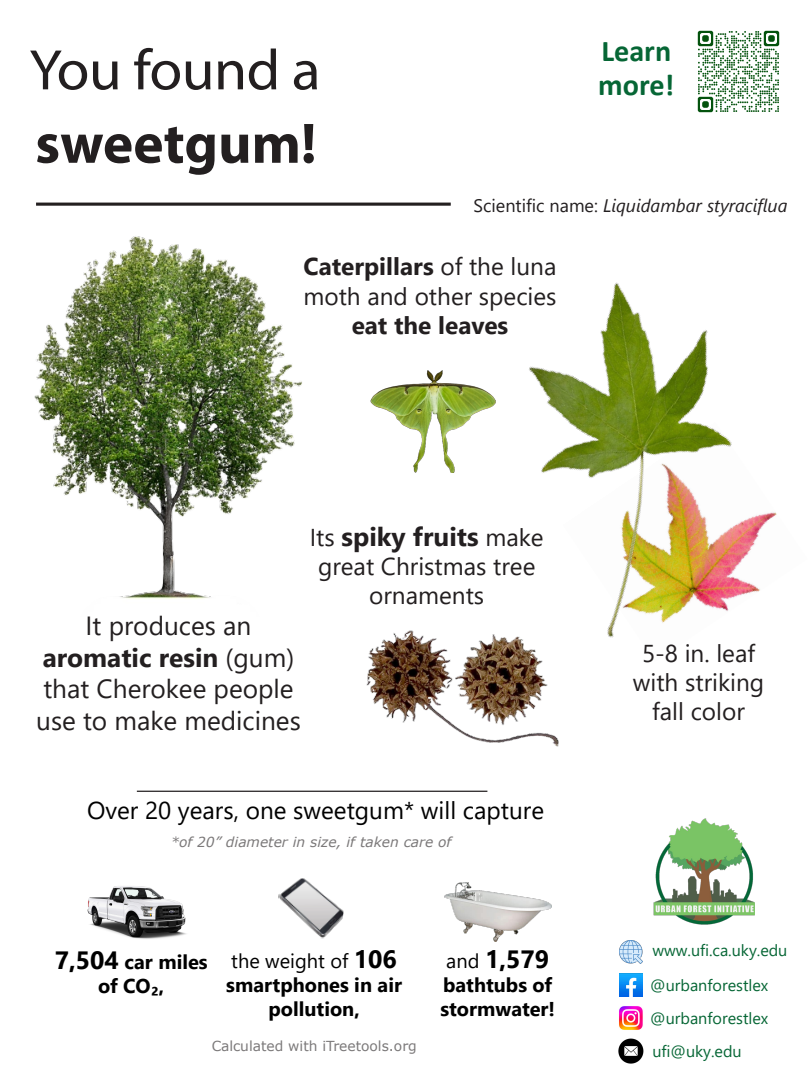
<style>
.page{position:relative;width:810px;height:1080px;background:#fff}
.page>*{position:absolute;margin:0;border:0;box-sizing:border-box;transform-origin:0 0}
.Species_header{font:700 57.5px "Myriad Pro";color:#231f20}
.t1{font:57.5px "Myriad Pro";letter-spacing:-.01em;color:#231f20;scale:1.04 1}
.t2{font:700 30.25px/34.4px "Calibri";color:#066635}
.t3{font:26.25px/31.5px "Segoe UI";color:#231f20;text-align:center}
.t4{font:700 26.25px "Segoe UI";color:#231f20}
.t5{font:700 25px "Segoe UI";color:#000}
.t6{font:24.38px/29.2px "Segoe UI";color:#231f20;text-align:center}
.t7{font:24.38px "Segoe UI";color:#000}
.t8{font:700 20px/24px "Segoe UI";color:#000;text-align:center}
.t9{font:italic 18.12px "Segoe UI";color:#231f20}
.t10{font:16.19px "Segoe UI";color:#066635}
.t11{font:italic 13.81px "Verdana";color:#231f20}
.t12{font:13.81px "Verdana";color:#231f20}
.s1{font-style:normal}
.s2{font-weight:700}
.s3{font-weight:400;font-size:24.38px}
.s4{font-size:25px}
.s5{font-weight:400}
.s6{font-weight:400;font-size:20px}
</style>
<div class="page">
<img style="left:697px;top:30px;width:83px;height:83px">
<img style="left:529px;top:282px;width:248px;height:356px">
<img style="left:366px;top:627px;width:197px;height:120px">
<img style="left:34px;top:236px;width:268px;height:363px">
<img style="left:370px;top:370px;width:126px;height:103px">
<img style="left:444px;top:882px;width:107px;height:59px">
<img style="left:278px;top:878px;width:66px;height:60px">
<img style="left:87px;top:886px;width:99px;height:53px">
<hr style="left:137px;top:791px;width:350px;height:1px;background:#231f20">
<hr style="left:36px;top:203px;width:415px;height:3px;background:#231f20">
<img style="left:653px;top:819px;width:102px;height:106px">
<img style="left:618px;top:1038px;width:26px;height:26px">
<img style="left:620px;top:973px;width:23px;height:23px">
<img style="left:619px;top:1006px;width:24px;height:24px">
<img style="left:620px;top:940px;width:23px;height:23px">
<p class="t1" style="left:29px;top:35px;width:282px">You found a</p>
<p class="Species_header" style="left:35px;top:106px;width:283px">sweetgum!</p>
<p class="t2" style="left:598px;top:33px;width:78px">Learn more!</p>
<p class="t9" style="left:473px;top:188px;width:316px"><span class="s1">Scientific name:</span> Liquidambar styraciflua</p>
<p class="t6" style="left:303px;top:250px;width:255px"><span class="s2">Caterpillars</span> of the luna moth and other species <span class="s2">eat the leaves</span></p>
<p class="t3" style="left:36px;top:608px;width:266px">It produces an <span class="s2">aromatic resin</span> (gum) that Cherokee people use to make medicines</p>
<p class="t4" style="left:310px;top:512px;width:235px"><span class="s3">Its</span> spiky fruits <span class="s3">make</span></p>
<p class="t6" style="left:318px;top:550px;width:219px">great Christmas tree ornaments</p>
<p class="t7" style="left:87px;top:788px;width:459px">Over 20 years, one sweetgum* will capture</p>
<p class="t11" style="left:170px;top:833px;width:283px">*of 20” diameter in size, if taken care of</p>
<p class="t8" style="left:55px;top:949px;width:154px"><span class="s4">7,504</span> car miles of CO₂,</p>
<p class="t8" style="left:226px;top:947px;width:177px"><span class="s5">the weight of</span> <span class="s4">106 </span>smartphones in air pollution,</p>
<p class="t5" style="left:446px;top:935px;width:105px"><span class="s6">and</span> 1,579</p>
<p class="t8" style="left:440px;top:971px;width:116px;text-align:left">bathtubs of stormwater!</p>
<p class="t12" style="left:211px;top:1037px;width:207px">Calculated with iTreetools.org</p>
<p class="t6" style="left:633px;top:636px;width:133px">5-8 in. leaf with striking fall color</p>
<p class="t10" style="left:652px;top:935px;width:137px">www.ufi.ca.uky.edu</p>
<p class="t10" style="left:650px;top:970px;width:120px">@urbanforestlex</p>
<p class="t10" style="left:650px;top:1003px;width:120px">@urbanforestlex</p>
<p class="t10" style="left:652px;top:1036px;width:91px">ufi@uky.edu</p>
</div>
